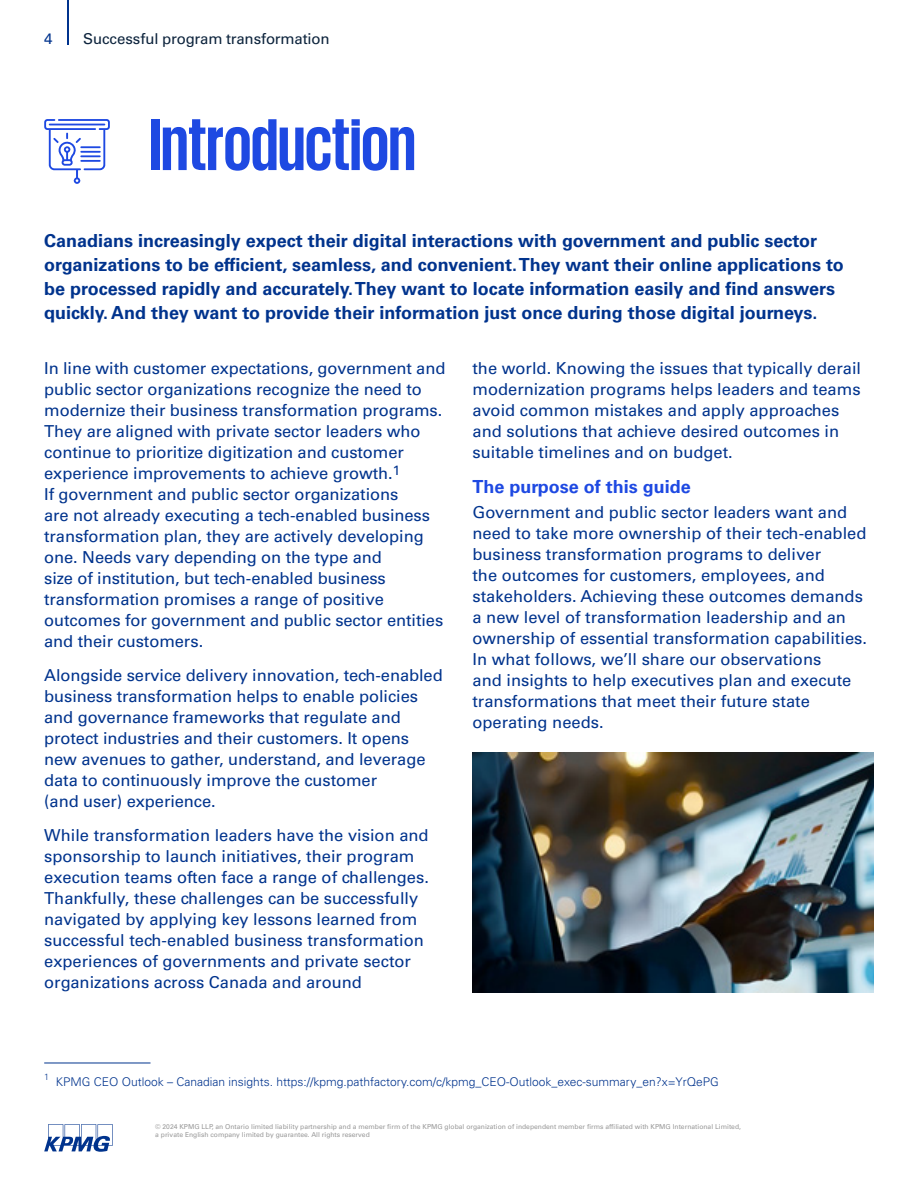
<style>
.page{position:relative;width:918px;height:1188px;background:#fff}
.page>*{position:absolute;margin:0;border:0;box-sizing:border-box;transform-origin:0 0}
.t1{font:700 75px "KPMG";letter-spacing:-.01em;color:#1e49e2}
.t2{font:700 18px/24px "Univers";color:#00338d}
.t3{font:700 18px "Univers";color:#1e49e2}
.t4{font:16.5px/21px "Univers";color:#00338d}
.t5{font:15px "Univers LT Std";letter-spacing:-.01em;color:#0c233c}
.t6{font:15px "Univers LT Std";color:#00338d}
.t7{font:300 12px "Univers";color:#00338d}
.t8{font:300 9px "Univers";color:#00338d}
.t9{font:6.75px/8.1px "Univers LT Std";color:#989898}
</style>
<div class="page">
<hr style="left:67px;top:0;width:2px;height:44px;background:#00338d">
<svg style="left:44px;top:1124px;width:69px;height:28px"></svg>
<hr style="left:44px;top:1063px;width:107px;height:1px;background:#00338d">
<img style="left:472px;top:753px;width:402px;height:239px">
<svg style="left:44px;top:119px;width:66px;height:65px"></svg>
<p class="t6" style="left:44px;top:30px;width:10px">4</p>
<p class="t5" style="left:83px;top:30px;width:248px">Successful program transformation</p>
<h1 class="t1" style="left:149px;top:107px;width:269px">Introduction</h1>
<p class="t2" style="left:44px;top:229px;width:801px">Canadians increasingly expect their digital interactions with government and public sector organizations to be efficient, seamless, and convenient. They want their online applications to be processed rapidly and accurately. They want to locate information easily and find answers quickly. And they want to provide their information just once during those digital journeys.</p>
<p class="t4" style="left:44px;top:358px;width:403px">In line with customer expectations, government and public sector organizations recognize the need to modernize their business transformation programs.<br>They are aligned with private sector leaders who continue to prioritize digitization and customer experience improvements to achieve growth.<sup>1<br></sup>If government and public sector organizations<br>are not already executing a tech-enabled business transformation plan, they are actively developing one. Needs vary depending on the type and<br>size of institution, but tech-enabled business transformation promises a range of positive outcomes for government and public sector entities and their customers.</p>
<p class="t4" style="left:44px;top:665px;width:400px">Alongside service delivery innovation, tech-enabled business transformation helps to enable policies and governance frameworks that regulate and protect industries and their customers. It opens new avenues to gather, understand, and leverage data to continuously improve the customer<br>(and user) experience.</p>
<p class="t4" style="left:44px;top:825px;width:386px">While transformation leaders have the vision and sponsorship to launch initiatives, their program execution teams often face a range of challenges.<br>Thankfully, these challenges can be successfully navigated by applying key lessons learned from successful tech-enabled business transformation experiences of governments and private sector organizations across Canada and around</p>
<p class="t4" style="left:472px;top:358px;width:390px">the world. Knowing the issues that typically derail modernization programs helps leaders and teams avoid common mistakes and apply approaches and solutions that achieve desired outcomes in suitable timelines and on budget.</p>
<p class="t3" style="left:472px;top:476px;width:220px">The purpose of this guide</p>
<p class="t4" style="left:472px;top:502px;width:396px">Government and public sector leaders want and need to take more ownership of their tech-enabled business transformation programs to deliver<br>the outcomes for customers, employees, and stakeholders. Achieving these outcomes demands a new level of transformation leadership and an ownership of essential transformation capabilities.<br>In what follows, we’ll share our observations<br>and insights to help executives plan and execute transformations that meet their future state operating needs.</p>
<p class="t8" style="left:44px;top:1071px;width:7px">1</p>
<p class="t7" style="left:56px;top:1074px;width:665px">KPMG CEO Outlook – Canadian insights. https://kpmg.pathfactory.com/c/kpmg_CEO-Outlook_exec-summary_en?x=YrQePG</p>
<p class="t9" style="left:155px;top:1123px;width:587px">© 2024 KPMG LLP, an Ontario limited liability partnership and a member firm of the KPMG global organization of independent member firms affiliated with KPMG International Limited, a private English company limited by guarantee. All rights reserved</p>
</div>
